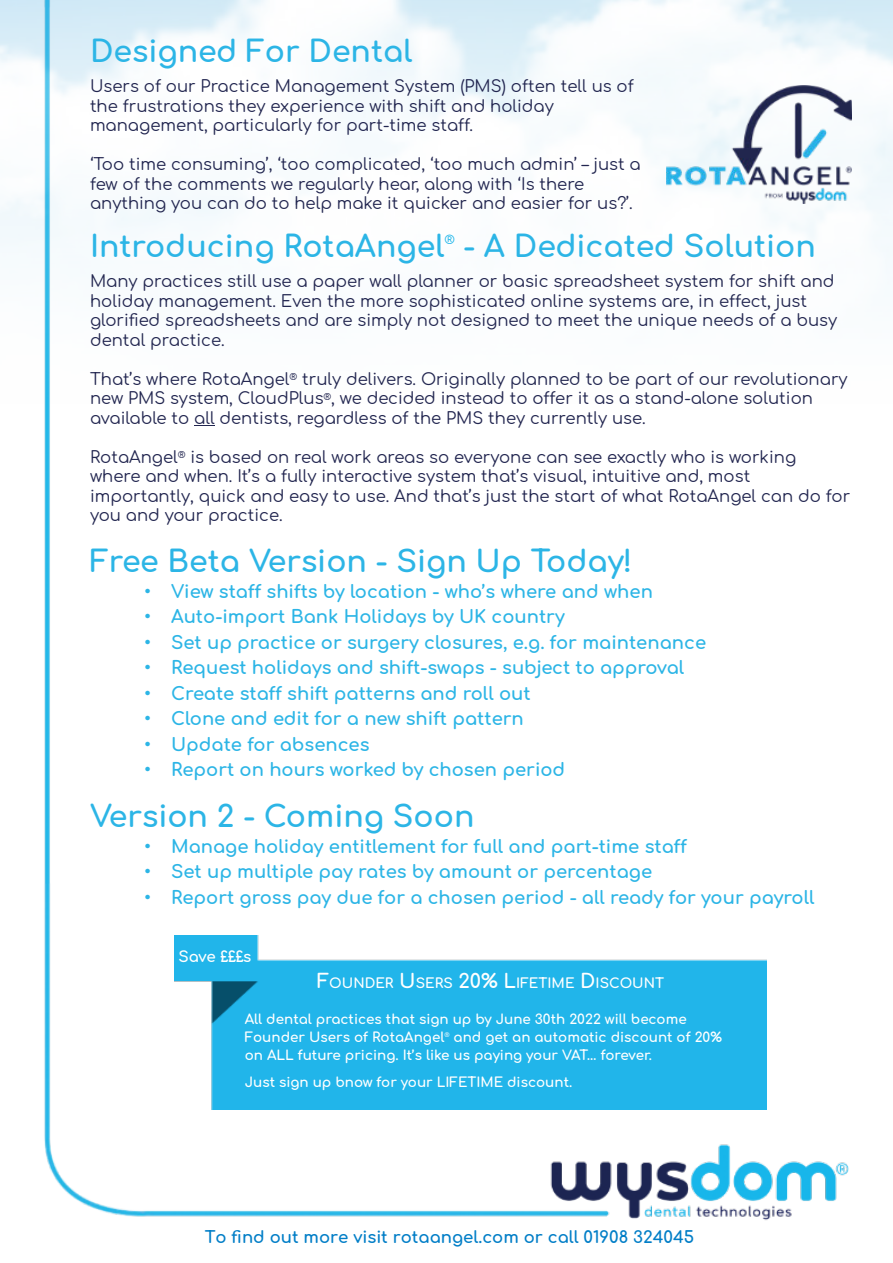
<style>
.page{position:relative;width:893px;height:1263px;background:#fff}
.page>*{position:absolute;margin:0;border:0;box-sizing:border-box;transform-origin:0 0}
.t1{font:700 30px "Comfortaa";color:#2cb5e6}
.t2{font:700 18px "Comfortaa";color:#2cb5e6}
.t3{font:16.5px/19.5px "Comfortaa";color:#222650}
.t4{font:700 16.5px "Comfortaa";color:#027ec7}
.t5{font:700 15px "Comfortaa";color:#fff}
.t6{font:700 13.65px "Comfortaa";color:#fff}
.t7{font:700 13.5px/18px "Comfortaa";color:#fff}
.t8{font:12px "Comfortaa";color:#1eb5ea}
.t9{font:6px "Comfortaa";color:#fff}
.s1{font-size:19.5px}
</style>
<div class="page">
<img style="left:44px;top:404px;width:805px;height:816px">
<img style="left:0;top:0;width:893px;height:404px">
<img style="left:666px;top:86px;width:185px;height:117px">
<svg style="left:194px;top:425px;width:21px;height:1px"></svg>
<img style="left:174px;top:935px;width:592px;height:175px">
<h1 class="t1" style="left:90px;top:36px;width:324px">Designed For Dental</h1>
<p class="t3" style="left:90px;top:77px;width:545px">Users of our Practice Management System (PMS) often tell us of the frustrations they experience with shift and holiday management, particularly for part-time staff.</p>
<p class="t3" style="left:90px;top:155px;width:552px">‘Too time consuming’, ‘too complicated, ‘too much admin’ – just a few of the comments we regularly hear, along with ‘Is there anything you can do to help make it quicker and easier for us?’.</p>
<h1 class="t1" style="left:90px;top:231px;width:356px">Introducing RotaAngel</h1>
<p class="t8" style="left:444px;top:233px;width:12px">®</p>
<h1 class="t1" style="left:463px;top:231px;width:354px">- A Dedicated Solution</h1>
<p class="t3" style="left:90px;top:272px;width:749px">Many practices still use a paper wall planner or basic spreadsheet system for shift and holiday management. Even the more sophisticated online systems are, in effect, just glorified spreadsheets and are simply not designed to meet the unique needs of a busy dental practice.</p>
<p class="t3" style="left:90px;top:369px;width:759px">That’s where RotaAngel<sup>®</sup> truly delivers. Originally planned to be part of our revolutionary new PMS system, CloudPlus<sup>®</sup>, we decided instead to offer it as a stand-alone solution available to all dentists, regardless of the PMS they currently use.</p>
<p class="t3" style="left:90px;top:447px;width:762px">RotaAngel<sup>®</sup> is based on real work areas so everyone can see exactly who is working where and when. It’s a fully interactive system that’s visual, intuitive and, most importantly, quick and easy to use. And that’s just the start of what RotaAngel can do for you and your practice.</p>
<h1 class="t1" style="left:90px;top:546px;width:544px">Free Beta Version - Sign Up Today!</h1>
<p class="t2" style="left:144px;top:582px;width:510px">• View staff shifts by location - who’s where and when</p>
<p class="t2" style="left:144px;top:607px;width:422px">• Auto-import Bank Holidays by UK country</p>
<p class="t2" style="left:144px;top:633px;width:564px">• Set up practice or surgery closures, e.g. for maintenance</p>
<p class="t2" style="left:144px;top:658px;width:542px">• Request holidays and shift-swaps - subject to approval</p>
<p class="t2" style="left:144px;top:684px;width:388px">• Create staff shift patterns and roll out</p>
<p class="t2" style="left:144px;top:709px;width:381px">• Clone and edit for a new shift pattern</p>
<p class="t2" style="left:144px;top:735px;width:227px">• Update for absences</p>
<p class="t2" style="left:144px;top:760px;width:423px">• Report on hours worked by chosen period</p>
<h1 class="t1" style="left:90px;top:801px;width:386px">Version 2 - Coming Soon</h1>
<p class="t2" style="left:144px;top:837px;width:545px">• Manage holiday entitlement for full and part-time staff</p>
<p class="t2" style="left:144px;top:862px;width:510px">• Set up multiple pay rates by amount or percentage</p>
<p class="t2" style="left:144px;top:888px;width:672px">• Report gross pay due for a chosen period - all ready for your payroll</p>
<p class="t5" style="left:179px;top:949px;width:74px">Save £££s</p>
<p class="t6" style="left:317px;top:976px;width:349px"><span class="s1">F</span>OUNDER <span class="s1">U</span>SERS <span class="s1">20% L</span>IFETIME <span class="s1">D</span>ISCOUNT</p>
<p class="t7" style="left:245px;top:1010px;width:444px">All dental practices that sign up by June 30th 2022 will become<br>Founder Users of RotaAngel</p>
<p class="t7" style="left:245px;top:1028px;width:479px;text-indent:209px">and get an automatic discount of 20% on ALL future pricing. It’s like us paying your VAT… forever.</p>
<p class="t7" style="left:245px;top:1073px;width:329px">Just sign up bnow for your LIFETIME discount.</p>
<p class="t9" style="left:444px;top:1032px;width:7px">®</p>
<p class="t4" style="left:205px;top:1229px;width:491px">To find out more visit rotaangel.com or call 01908 324045</p>
</div>
